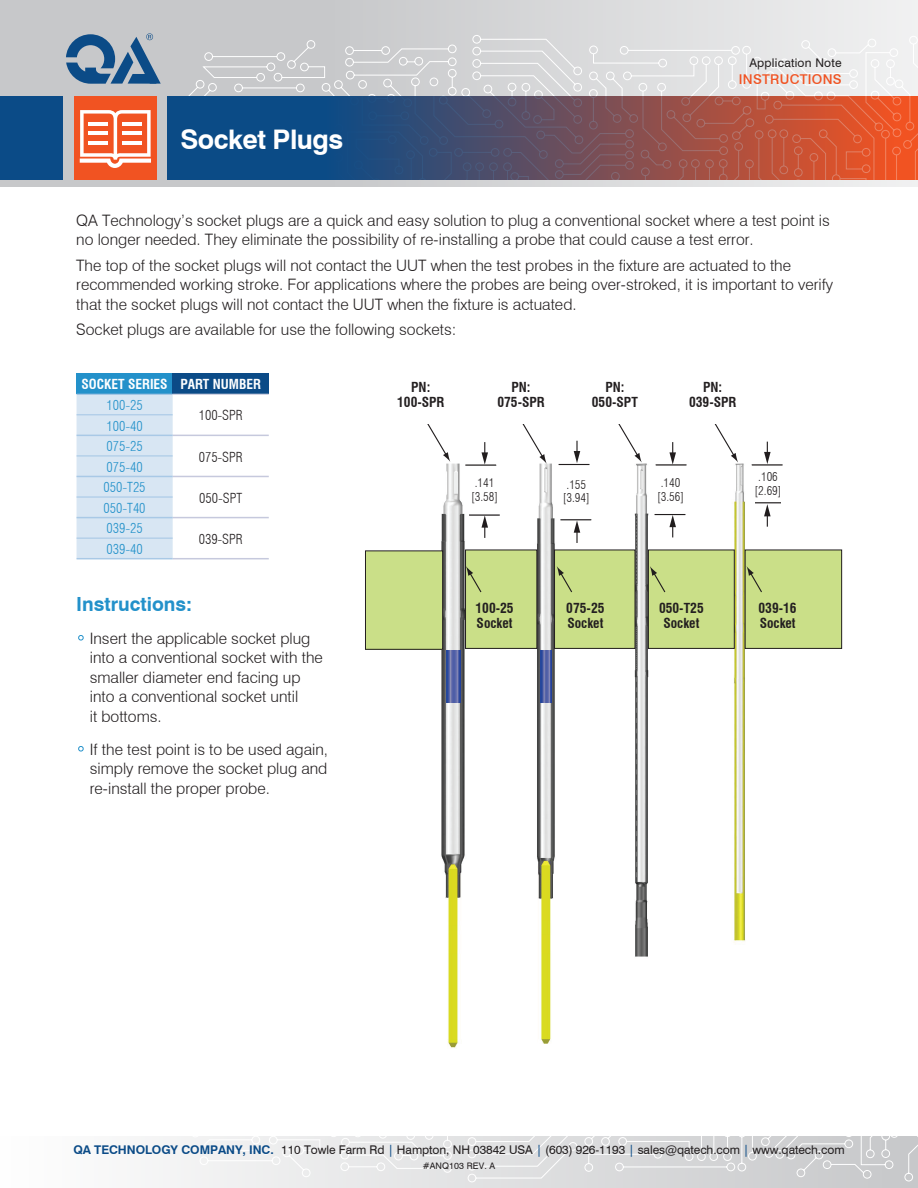
<style>
.page{position:relative;width:918px;height:1188px;background:#fff}
.page>*{position:absolute;margin:0;border:0;box-sizing:border-box;transform-origin:0 0}
.t1{font:700 27px "Swiss 721 BT";letter-spacing:-.02em;color:#fff}
.t2{font:700 19.5px "Swiss 721 BT";color:#2391ca}
.t3{font:condensed 18px/21.6px "Helvetica";color:#211d1e;text-align:center}
.t4{font:300 15.75px/19.5px "Swiss 721 BT";color:#231f20}
.t5{font:700 condensed 13.5px/15px "Swiss 721 BT";color:#231f20;text-align:center}
.t6{font:300 condensed 13.5px/20.5px "Swiss 721 BT";color:#2391ca}
.t7{font:300 condensed 13.5px "Swiss 721 BT";color:#231f20}
.t8{font:700 condensed 13.5px "Swiss 721 BT";color:#fff}
.t9{font:500 13.5px "Swiss 721 BT";letter-spacing:.02em;color:#f15322}
.t10{font:12px "Swiss 721 BT";letter-spacing:-.005em;color:#231f20}
.t11{font:300 condensed 12px/13.5px "Swiss 721 BT";color:#231f20;text-align:center}
.t12{font:12px "Swiss 721 BT";letter-spacing:.02em;color:#231f20}
.t13{font:9px "Swiss 721 BT";letter-spacing:.01em;color:#231f20}
.s1{color:#2391ca}
.s2{font-weight:700;color:#0b4b87}
.s3{color:#0b4b87}
</style>
<div class="page">
<div style="left:0;top:0;width:918px;height:187px;background:linear-gradient(to right,#babcbf,#eceded)"></div>
<svg style="left:180px;top:35px;width:738px;height:152px;background:#d9dadb"></svg>
<svg style="left:184px;top:96px;width:734px;height:84px;background:#665061"></svg>
<svg style="left:863px;top:139px;width:55px;height:41px;background:#ed5729"></svg>
<div style="left:0;top:96px;width:63px;height:84px;background:#0b4b87"></div>
<div style="left:74px;top:96px;width:82px;height:84px;background:#f15322"></div>
<svg style="left:80px;top:110px;width:71px;height:58px"></svg>
<svg style="left:66px;top:33px;width:95px;height:51px;background:#708eab"></svg>
<div style="left:0;top:1136px;width:918px;height:52px;background:linear-gradient(to right,#fefefe,#c7c8ca)"></div>
<svg style="left:175px;top:1136px;width:743px;height:46px"></svg>
<img style="left:365px;top:440px;width:471px;height:608px">
<hr style="left:465px;top:464px;width:31px;height:2px;background:#211d1e">
<hr style="left:469px;top:514px;width:31px;height:2px;background:#211d1e">
<hr style="left:559px;top:464px;width:30px;height:1px;background:#211d1e">
<hr style="left:560px;top:519px;width:31px;height:1px;background:#211d1e">
<hr style="left:656px;top:464px;width:30px;height:2px;background:#211d1e">
<hr style="left:655px;top:514px;width:30px;height:1px;background:#211d1e">
<hr style="left:752px;top:464px;width:31px;height:2px;background:#211d1e">
<hr style="left:753px;top:502px;width:31px;height:1px;background:#211d1e">
<div style="left:466px;top:550px;width:71px;height:98px;background:#cadf88"></div>
<div style="left:465px;top:550px;width:72px;height:99px;border:1px solid #231f20"></div>
<div style="left:555px;top:550px;width:80px;height:98px;background:#cadf88"></div>
<div style="left:554px;top:550px;width:81px;height:99px;border:1px solid #231f20"></div>
<div style="left:648px;top:550px;width:86px;height:98px;background:#cadf88"></div>
<div style="left:648px;top:550px;width:87px;height:99px;border:1px solid #231f20"></div>
<div style="left:745px;top:550px;width:97px;height:98px;background:#cadf88"></div>
<div style="left:745px;top:550px;width:97px;height:99px;border:1px solid #231f20"></div>
<div style="left:365px;top:551px;width:78px;height:98px;background:#cadf88"></div>
<div style="left:365px;top:551px;width:78px;height:99px;border:1px solid #231f20"></div>
<svg style="left:747px;top:567px;width:15px;height:26px"></svg>
<svg style="left:650px;top:566px;width:16px;height:27px"></svg>
<svg style="left:557px;top:566px;width:15px;height:27px"></svg>
<svg style="left:466px;top:566px;width:16px;height:28px"></svg>
<svg style="left:424px;top:425px;width:26px;height:37px"></svg>
<svg style="left:520px;top:425px;width:27px;height:39px"></svg>
<svg style="left:615px;top:425px;width:27px;height:38px"></svg>
<svg style="left:711px;top:425px;width:27px;height:38px"></svg>
<svg style="left:482px;top:442px;width:6px;height:23px"></svg>
<svg style="left:574px;top:441px;width:6px;height:22px"></svg>
<svg style="left:669px;top:442px;width:7px;height:23px"></svg>
<svg style="left:764px;top:442px;width:7px;height:22px"></svg>
<svg style="left:574px;top:520px;width:6px;height:23px"></svg>
<svg style="left:669px;top:515px;width:7px;height:22px"></svg>
<svg style="left:764px;top:504px;width:7px;height:23px"></svg>
<svg style="left:482px;top:515px;width:6px;height:23px"></svg>
<div style="left:781px;top:499px;width:5px;height:8px;background:#fff"></div>
<div style="left:747px;top:499px;width:6px;height:8px;background:#fff"></div>
<svg style="left:446px;top:650px;width:14px;height:53px"></svg>
<svg style="left:541px;top:650px;width:10px;height:53px"></svg>
<div style="left:465px;top:468px;width:39px;height:43px;background:#fff"></div>
<div style="left:557px;top:470px;width:39px;height:42px;background:#fff"></div>
<div style="left:650px;top:468px;width:41px;height:43px;background:#fff"></div>
<div style="left:749px;top:466px;width:38px;height:36px;background:#fff"></div>
<div style="left:783px;top:499px;width:5px;height:9px;background:#fff"></div>
<div style="left:749px;top:499px;width:5px;height:9px;background:#fff"></div>
<div style="left:77px;top:374px;width:96px;height:20px;background:#2391ca"></div>
<div style="left:173px;top:374px;width:96px;height:20px;background:#0b4b87"></div>
<div style="left:77px;top:395px;width:96px;height:163px;background:#d8e6f3"></div>
<hr style="left:77px;top:394px;width:96px;height:1px;background:#95bee1">
<hr style="left:77px;top:414px;width:96px;height:1px;background:#a9c9e6">
<hr style="left:77px;top:455px;width:96px;height:1px;background:#a9c9e6">
<hr style="left:77px;top:496px;width:96px;height:2px;background:#a9c9e6">
<hr style="left:77px;top:538px;width:96px;height:1px;background:#a9c9e6">
<hr style="left:173px;top:394px;width:96px;height:1px;background:#c6c9dd">
<hr style="left:173px;top:435px;width:96px;height:1px;background:#c6c9dd">
<hr style="left:77px;top:435px;width:96px;height:1px;background:#a9c9e6">
<hr style="left:173px;top:476px;width:96px;height:1px;background:#c6c9dd">
<hr style="left:77px;top:476px;width:96px;height:1px;background:#a9c9e6">
<hr style="left:173px;top:517px;width:96px;height:1px;background:#c6c9dd">
<hr style="left:77px;top:517px;width:96px;height:1px;background:#a9c9e6">
<hr style="left:173px;top:558px;width:96px;height:1px;background:#c6c9dd">
<hr style="left:77px;top:558px;width:96px;height:1px;background:#a9c9e6">
<h1 class="t1" style="left:180px;top:123px;width:164px">Socket Plugs</h1>
<p class="t12" style="left:749px;top:56px;width:94px">Application Note</p>
<p class="t9" style="left:739px;top:71px;width:104px">INSTRUCTIONS</p>
<p class="t4" style="left:76px;top:210px;width:755px">QA Technology’s socket plugs are a quick and easy solution to plug a conventional socket where a test point is no longer needed. They eliminate the possibility of re-installing a probe that could cause a test error.</p>
<p class="t4" style="left:76px;top:255px;width:759px">The top of the socket plugs will not contact the UUT when the test probes in the fixture are actuated to the recommended working stroke. For applications where the probes are being over-stroked, it is important to verify that the socket plugs will not contact the UUT when the fixture is actuated.</p>
<p class="t4" style="left:76px;top:320px;width:382px">Socket plugs are available for use the following sockets:</p>
<p class="t8" style="left:82px;top:376px;width:181px">SOCKET SERIES PART NUMBER</p>
<p class="t6" style="left:107px;top:395px;width:38px">100-25</p>
<p class="t7" style="left:199px;top:407px;width:46px">100-SPR</p>
<p class="t6" style="left:107px;top:416px;width:38px">100-40<br>075-25</p>
<p class="t7" style="left:199px;top:449px;width:46px">075-SPR</p>
<p class="t6" style="left:104px;top:457px;width:43px">075-40<br>050-T25</p>
<p class="t7" style="left:199px;top:490px;width:44px">050-SPT</p>
<p class="t6" style="left:104px;top:498px;width:43px">050-T40<br>039-25</p>
<p class="t7" style="left:199px;top:531px;width:46px">039-SPR</p>
<p class="t6" style="left:107px;top:539px;width:38px">039-40</p>
<p class="t2" style="left:76px;top:592px;width:117px">Instructions:</p>
<p class="t4" style="left:90px;top:628px;width:235px;text-indent:-13px"><span class="s1">•</span> Insert the applicable socket plug into a conventional socket with the smaller diameter end facing up into a conventional socket until<br>it bottoms.</p>
<p class="t4" style="left:90px;top:739px;width:240px;text-align:justify;text-indent:-13px"><span class="s1">•</span> If the test point is to be used again, simply remove the socket plug and re-install the proper probe.</p>
<p class="t3" style="left:400px;top:374px;width:66px">PN:<br>100-SPR</p>
<p class="t3" style="left:498px;top:370px;width:66px">P/N:<br>075-SPR</p>
<p class="t5" style="left:397px;top:380px;width:49px">PN:<br>100-SPR</p>
<p class="t5" style="left:497px;top:380px;width:49px">PN:<br>075-SPR</p>
<p class="t5" style="left:689px;top:380px;width:49px">PN:<br>039-SPR</p>
<p class="t5" style="left:592px;top:380px;width:47px">PN:<br>050-SPT</p>
<p class="t3" style="left:599px;top:389px;width:64px">050-SPT</p>
<p class="t3" style="left:705px;top:391px;width:66px">039-SPR</p>
<p class="t5" style="left:727px;top:395px;width:9px">R</p>
<p class="t11" style="left:471px;top:476px;width:28px">.141 [3.58]</p>
<p class="t11" style="left:563px;top:478px;width:28px">.155 [3.94]</p>
<p class="t11" style="left:657px;top:476px;width:28px">.140 [3.56]</p>
<p class="t11" style="left:755px;top:470px;width:28px">.106 [2.69]</p>
<p class="t11" style="left:753px;top:470px;width:28px">.106 [2.69]</p>
<p class="t11" style="left:657px;top:476px;width:28px;text-align:left;text-indent:4px">.1 [3.56]</p>
<p class="t11" style="left:566px;top:477px;width:21px">.155</p>
<p class="t11" style="left:471px;top:489px;width:28px">[3.58]</p>
<p class="t5" style="left:757px;top:600px;width:40px;text-align:left">039-16<br>Socket</p>
<p class="t5" style="left:476px;top:601px;width:40px;text-align:left">100-25<br>Socket</p>
<p class="t5" style="left:566px;top:601px;width:40px;text-align:left">075-25<br>Socket</p>
<p class="t5" style="left:659px;top:601px;width:46px">050-T25<br>Socket</p>
<p class="t5" style="left:759px;top:601px;width:40px;text-align:left">039-16<br>Socket</p>
<p class="t5" style="left:476px;top:615px;width:37px">Socket</p>
<p class="t5" style="left:567px;top:615px;width:37px">Socket</p>
<p class="t5" style="left:662px;top:615px;width:37px">Socket</p>
<p class="t10" style="left:73px;top:1143px;width:773px"><span class="s2">QA TECHNOLOGY COMPANY, INC.</span> 110 Towle Farm Rd <span class="s3">|</span> Hampton, NH 03842 USA <span class="s3">|</span> (603) 926-1193 <span class="s3">|</span> sales@qatech.com <span class="s3">|</span> www.qatech.com</p>
<p class="t13" style="left:423px;top:1161px;width:74px">#ANQ103 REV. A</p>
</div>
